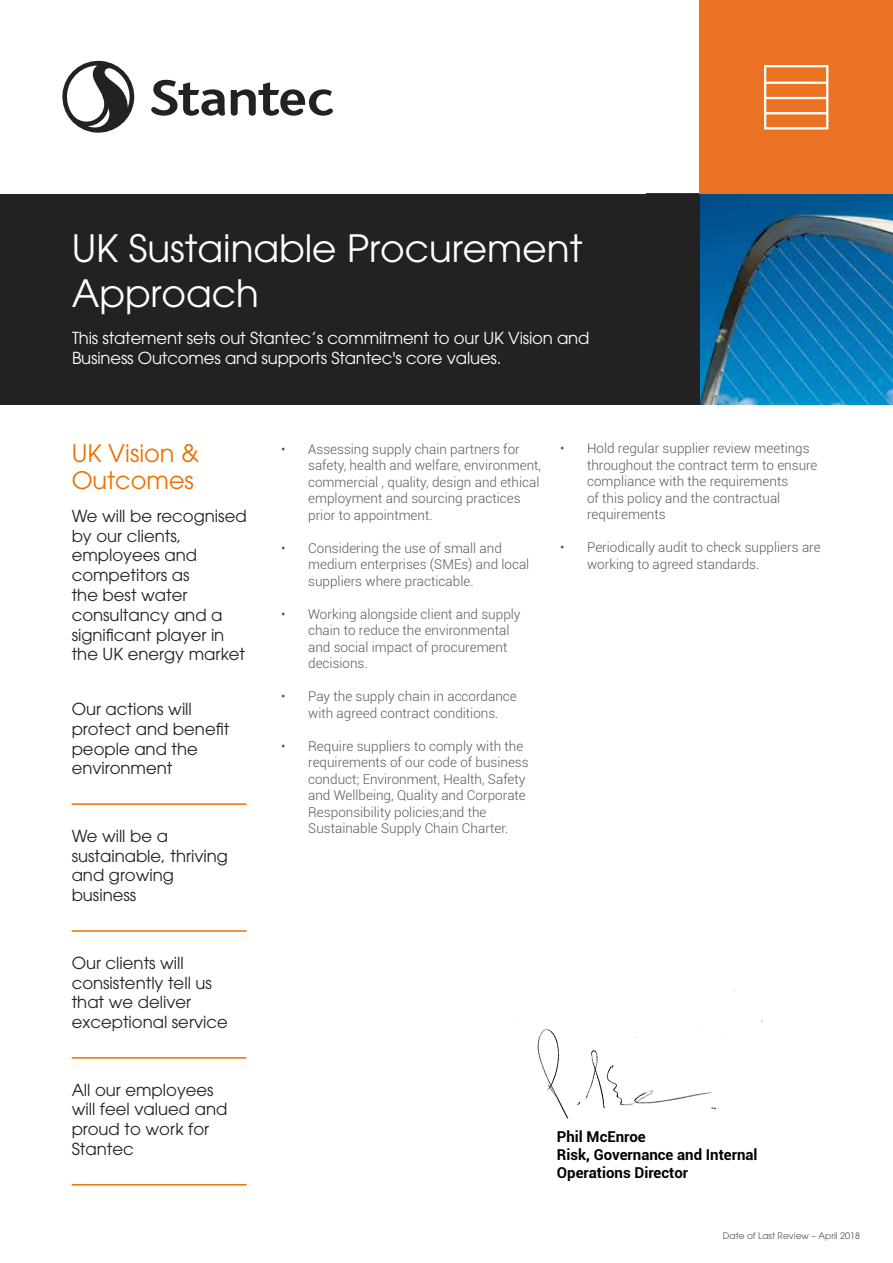
<style>
.page{position:relative;width:893px;height:1263px;background:#fff}
.page>*{position:absolute;margin:0;border:0;box-sizing:border-box;transform-origin:0 0}
.t1{font:37.5px/45px "ITC Avant Garde Pro";color:#fff}
.t2{font:24px/27px "ITC Avant Garde Pro";color:#ed7000}
.t3{font:16.5px/19.8px "ITC Avant Garde Pro";color:#222}
.t4{font:16.5px/19.8px "ITC Avant Garde Pro";letter-spacing:-.01em;color:#fff}
.t5{font:700 15px/18px "Roboto";color:#000}
.t6{font:300 13.5px/16.5px "Roboto";color:#58595b}
.t7{font:9px "ITC Avant Garde Pro";color:#58595b}
.s1{color:#4e4e4e}
</style>
<div class="page">
<img style="left:513px;top:990px;width:249px;height:129px">
<img style="left:699px;top:194px;width:194px;height:211px">
<div style="left:0;top:194px;width:699px;height:211px;background:#222"></div>
<hr style="left:72px;top:803px;width:175px;height:2px;background:#ed7000">
<hr style="left:72px;top:930px;width:175px;height:2px;background:#ed7000">
<hr style="left:72px;top:1057px;width:175px;height:2px;background:#ed7000">
<hr style="left:72px;top:1184px;width:175px;height:1px;background:#ed7000">
<div style="left:699px;top:1px;width:194px;height:193px;background:#ec7223"></div>
<svg style="left:764px;top:65px;width:64px;height:64px"></svg>
<svg style="left:62px;top:60px;width:271px;height:73px"></svg>
<h1 class="t1" style="left:72px;top:225px;width:512px">UK Sustainable Procurement<br>Approach</h1>
<p class="t4" style="left:72px;top:328px;width:519px">This statement sets out Stantec’s commitment to our UK Vision and<br>Business Outcomes and supports Stantec's core values.</p>
<h2 class="t2" style="left:72px;top:440px;width:129px">UK Vision &amp;<br>Outcomes</h2>
<p class="t3" style="left:72px;top:506px;width:176px">We will be recognised by our clients, employees and competitors as<br>the best water consultancy and a significant player in the UK energy market</p>
<p class="t3" style="left:72px;top:699px;width:159px">Our actions will protect and benefit people and the environment</p>
<p class="t3" style="left:72px;top:826px;width:158px">We will be a sustainable, thriving and growing business</p>
<p class="t3" style="left:72px;top:952px;width:158px">Our clients will consistently tell us that we deliver exceptional service</p>
<p class="t3" style="left:72px;top:1079px;width:157px">All our employees will feel valued and proud to work for<br>Stantec</p>
<p class="t6" style="left:308px;top:440px;width:234px;text-indent:-27px"><span class="s1">•</span> Assessing supply chain partners for safety, health and welfare, environment, commercial , quality, design and ethical employment and sourcing practices prior to appointment.</p>
<p class="t6" style="left:308px;top:539px;width:223px;text-indent:-27px"><span class="s1">•</span> Considering the use of small and medium enterprises (SMEs) and local suppliers where practicable.</p>
<p class="t6" style="left:308px;top:605px;width:214px;text-indent:-27px"><span class="s1">•</span> Working alongside client and supply chain to reduce the environmental and social impact of procurement decisions.</p>
<p class="t6" style="left:308px;top:687px;width:210px;text-indent:-27px"><span class="s1">•</span> Pay the supply chain in accordance with agreed contract conditions.</p>
<p class="t6" style="left:308px;top:737px;width:222px;text-indent:-27px"><span class="s1">•</span> Require suppliers to comply with the requirements of our code of business conduct; Environment, Health, Safety and Wellbeing, Quality and Corporate Responsibility policies;and the Sustainable Supply Chain Charter.</p>
<p class="t6" style="left:587px;top:440px;width:232px;text-indent:-27px"><span class="s1">•</span> Hold regular supplier review meetings throughout the contract term to ensure compliance with the requirements<br>of this policy and the contractual requirements</p>
<p class="t6" style="left:587px;top:539px;width:235px;text-indent:-27px"><span class="s1">•</span> Periodically audit to check suppliers are working to agreed standards.</p>
<p class="t5" style="left:557px;top:1127px;width:202px">Phil McEnroe<br>Risk, Governance and Internal<br>Operations Director</p>
<p class="t7" style="left:723px;top:1230px;width:139px">Date of Last Review – April 2018</p>
</div>
